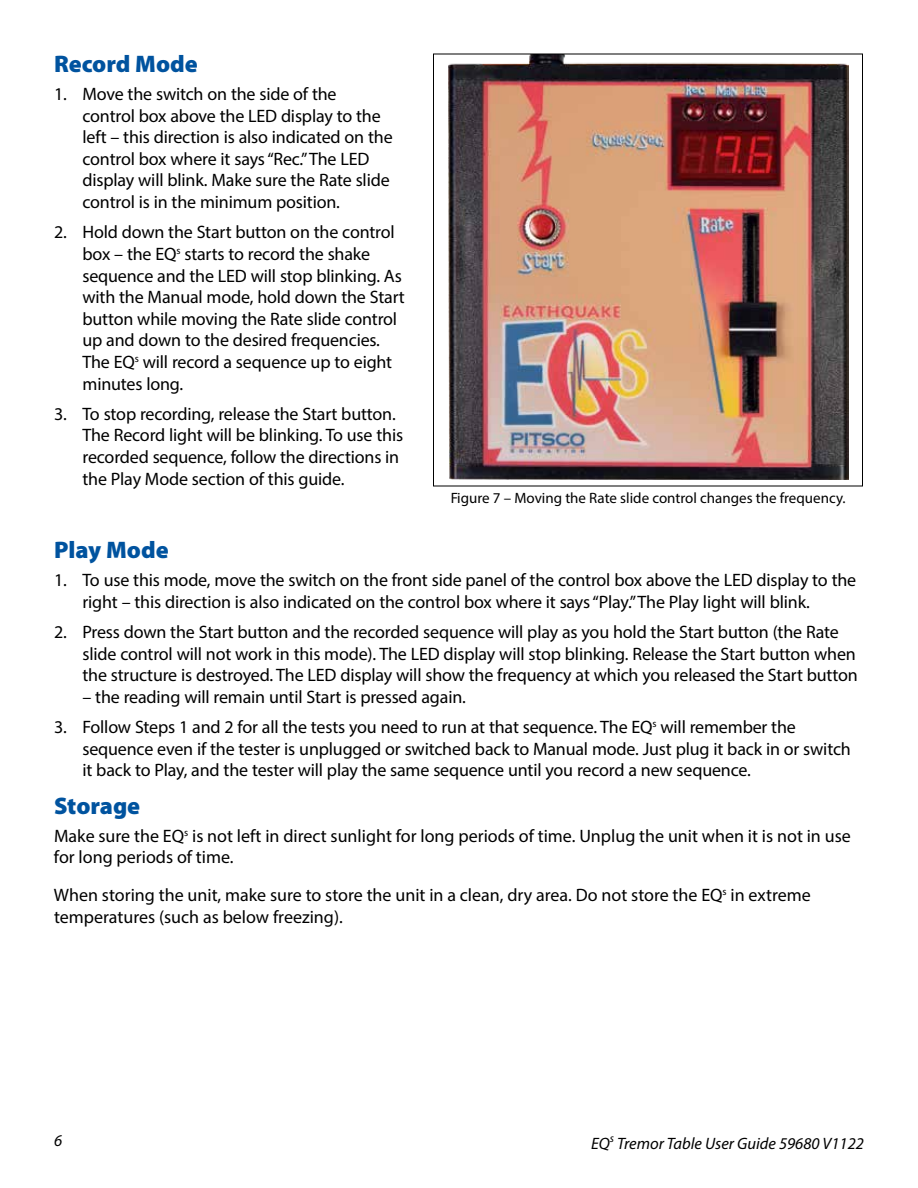
<style>
.page{position:relative;width:918px;height:1188px;background:#fff}
.page>*{position:absolute;margin:0;border:0;box-sizing:border-box;transform-origin:0 0}
.t1{font:900 24px "Myriad Pro";color:#00539f}
.t2{font:18px/21.6px "Myriad Pro";letter-spacing:-.01em;color:#000}
.t3{font:italic 16.5px "Myriad Pro";color:#000}
.t4{font:15px "Myriad Pro";color:#000}
</style>
<div class="page">
<img style="left:448px;top:56px;width:401px;height:423px">
<h1 class="t1" style="left:54px;top:48px;width:145px">Record Mode</h1>
<p class="t2" style="left:82px;top:83px;width:312px;text-indent:-28px">1. Move the switch on the side of the control box above the LED display to the left – this direction is also indicated on the control box where it says “Rec.” The LED display will blink. Make sure the Rate slide control is in the minimum position.</p>
<p class="t2" style="left:82px;top:221px;width:324px;text-indent:-28px">2. Hold down the Start button on the control box – the EQ<sup>s</sup> starts to record the shake sequence and the LED will stop blinking. As with the Manual mode, hold down the Start button while moving the Rate slide control up and down to the desired frequencies.<br>The EQ<sup>s</sup> will record a sequence up to eight minutes long.</p>
<p class="t2" style="left:83px;top:403px;width:322px;text-indent:-28px">3. To stop recording, release the Start button.<br>The Record light will be blinking. To use this recorded sequence, follow the directions in the Play Mode section of this guide.</p>
<p class="t4" style="left:450px;top:489px;width:397px">Figure 7 – Moving the Rate slide control changes the frequency.</p>
<h1 class="t1" style="left:54px;top:534px;width:116px">Play Mode</h1>
<p class="t2" style="left:82px;top:569px;width:775px;text-indent:-28px">1. To use this mode, move the switch on the front side panel of the control box above the LED display to the right – this direction is also indicated on the control box where it says “Play.” The Play light will blink.</p>
<p class="t2" style="left:82px;top:621px;width:777px;text-indent:-28px">2. Press down the Start button and the recorded sequence will play as you hold the Start button (the Rate slide control will not work in this mode). The LED display will stop blinking. Release the Start button when the structure is destroyed. The LED display will show the frequency at which you released the Start button</p>
<p class="t2" style="left:82px;top:686px;width:385px">– the reading will remain until Start is pressed again.</p>
<p class="t2" style="left:82px;top:716px;width:770px;text-indent:-28px">3. Follow Steps 1 and 2 for all the tests you need to run at that sequence. The EQ<sup>s</sup> will remember the sequence even if the tester is unplugged or switched back to Manual mode. Just plug it back in or switch it back to Play, and the tester will play the same sequence until you record a new sequence.</p>
<h1 class="t1" style="left:54px;top:789px;width:88px">Storage</h1>
<p class="t2" style="left:54px;top:825px;width:798px">Make sure the EQ<sup>s</sup> is not left in direct sunlight for long periods of time. Unplug the unit when it is not in use for long periods of time.</p>
<p class="t2" style="left:54px;top:884px;width:758px">When storing the unit, make sure to store the unit in a clean, dry area. Do not store the EQ<sup>s</sup> in extreme temperatures (such as below freezing).</p>
<p class="t3" style="left:54px;top:1131px;width:10px">6</p>
<p class="t3" style="left:591px;top:1133px;width:274px">EQ<sup>s</sup> Tremor Table User Guide 59680 V1122</p>
</div>
